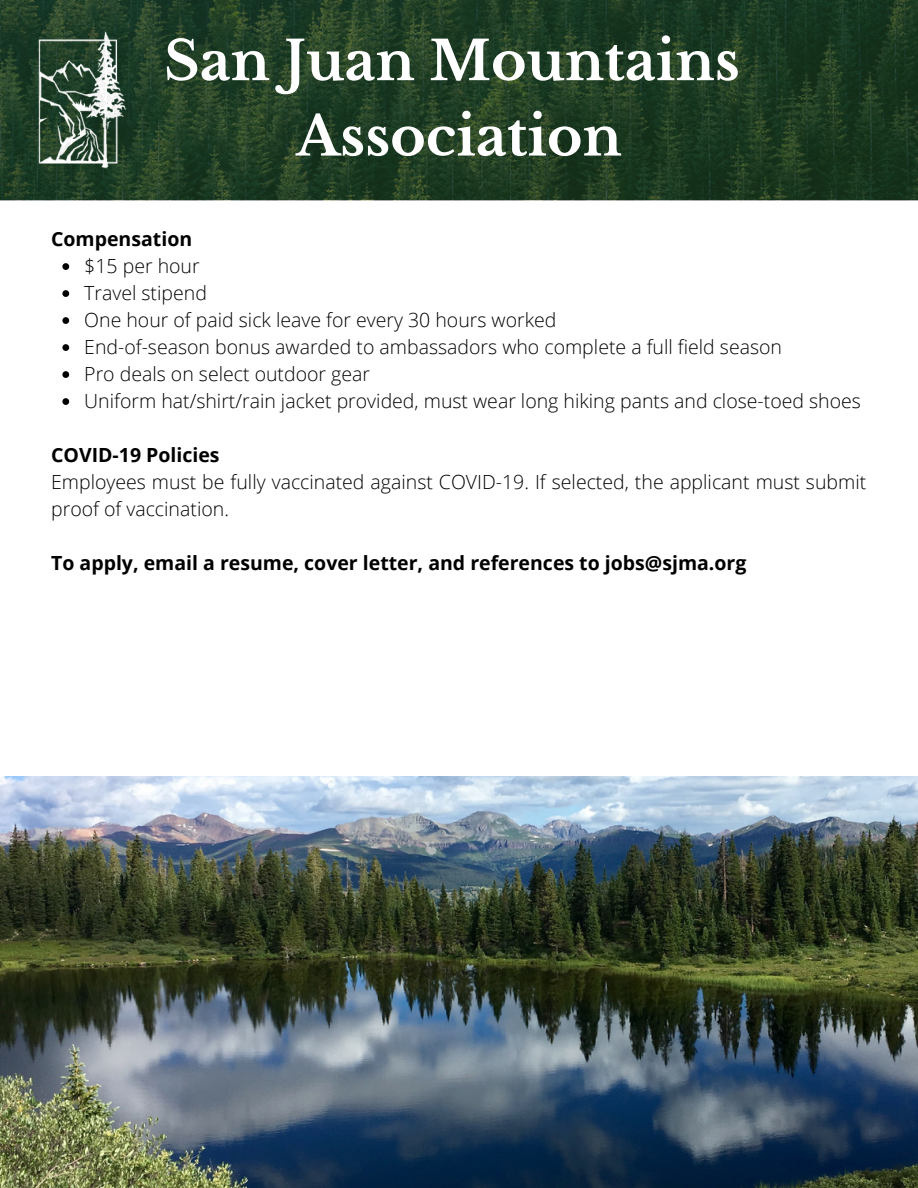
<style>
.page{position:relative;width:918px;height:1188px;background:#fff}
.page>*{position:absolute;margin:0;border:0;box-sizing:border-box;transform-origin:0 0}
.t1{font:700 54px "Libre Baskerville";color:#fff}
.t2{font:300 19.5px/27px "Open Sans";color:#000}
.t3{font:700 19.5px "Open Sans";color:#000}
</style>
<div class="page">
<img style="left:0;top:0;width:918px;height:200px">
<img style="left:28px;top:30px;width:104px;height:141px">
<svg style="left:62px;top:263px;width:7px;height:7px"></svg>
<svg style="left:62px;top:290px;width:7px;height:7px"></svg>
<svg style="left:62px;top:317px;width:7px;height:7px"></svg>
<svg style="left:62px;top:344px;width:7px;height:7px"></svg>
<svg style="left:62px;top:371px;width:7px;height:7px"></svg>
<svg style="left:62px;top:398px;width:7px;height:7px"></svg>
<img style="left:0;top:776px;width:918px;height:412px">
<p class="t1" style="left:164px;top:28px;width:577px">San Juan Mountains</p>
<p class="t1" style="left:296px;top:103px;width:327px">Association</p>
<p class="t3" style="left:51px;top:225px;width:143px">Compensation</p>
<p class="t2" style="left:84px;top:252px;width:117px">$15 per hour</p>
<p class="t2" style="left:84px;top:279px;width:124px">Travel stipend</p>
<p class="t2" style="left:84px;top:306px;width:474px">One hour of paid sick leave for every 30 hours worked</p>
<p class="t2" style="left:84px;top:333px;width:699px">End-of-season bonus awarded to ambassadors who complete a full field season</p>
<p class="t2" style="left:84px;top:360px;width:287px">Pro deals on select outdoor gear</p>
<p class="t2" style="left:84px;top:387px;width:778px">Uniform hat/shirt/rain jacket provided, must wear long hiking pants and close-toed shoes</p>
<p class="t3" style="left:51px;top:441px;width:170px">COVID-19 Policies</p>
<p class="t2" style="left:51px;top:468px;width:817px">Employees must be fully vaccinated against COVID-19. If selected, the applicant must submit proof of vaccination.</p>
<p class="t3" style="left:51px;top:549px;width:697px">To apply, email a resume, cover letter, and references to jobs@sjma.org</p>
</div>
